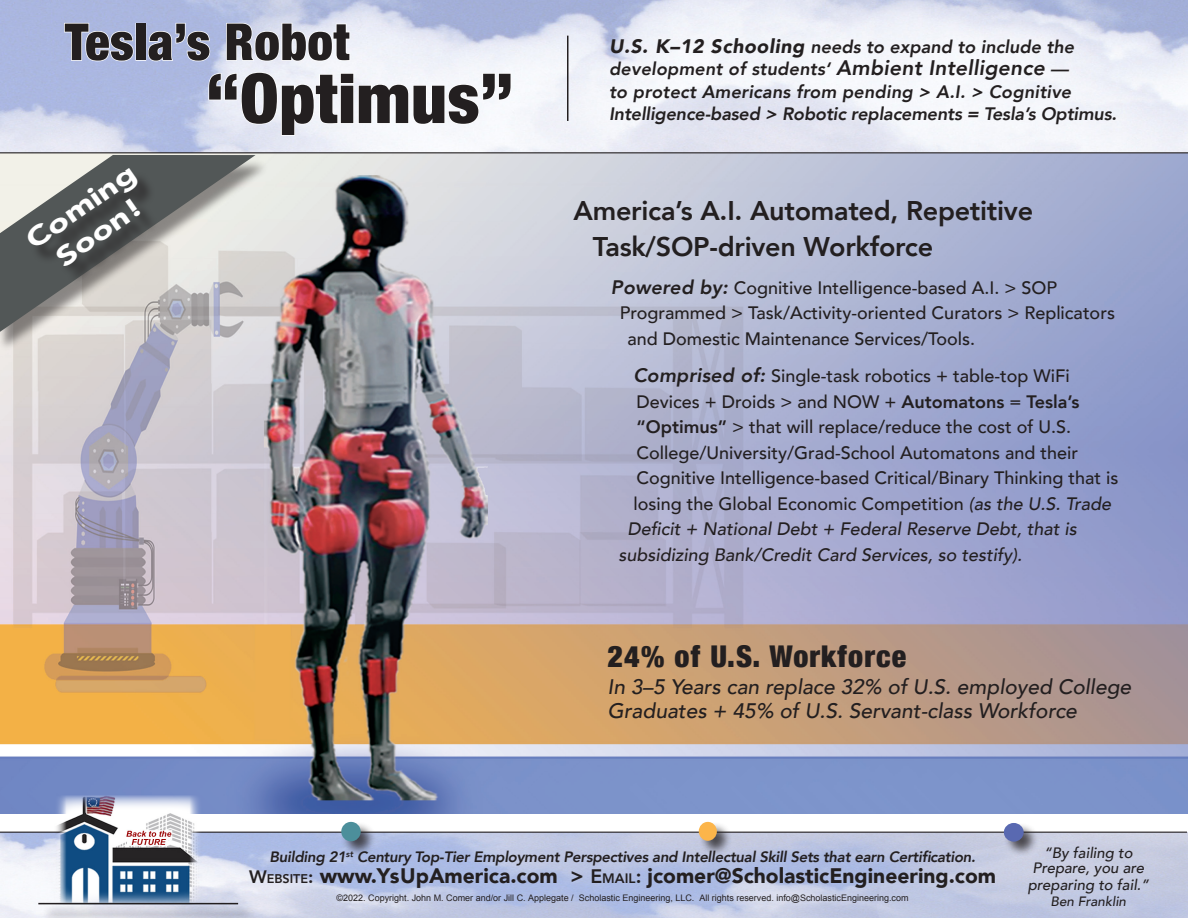
<style>
.page{position:relative;width:1188px;height:918px;background:#fff}
.page>*{position:absolute;margin:0;border:0;box-sizing:border-box;transform-origin:0 0}
.t1{font:900 condensed 69px "Helvetica Neue";letter-spacing:.01em;color:#231f20}
.t2{font:900 condensed 51px "Helvetica Neue";letter-spacing:.01em;color:#231f20}
.t3{font:900 condensed 30px "Helvetica Neue";letter-spacing:.04em;color:#231f20}
.t4{font:800 27px/36px "Avenir";letter-spacing:-.01em;color:#231f20}
.t5{font:900 27px/31.5px "Avenir";color:#fff;text-align:center;scale:1.3 1}
.t6{font:italic 500 21px/24px "Avenir";color:#231f20}
.t7{font:900 21px "Avenir";color:#231f20}
.t8{font:500 18px "Avenir";color:#231f20}
.t9{font:italic 800 18px/22.5px "Avenir";color:#231f20}
.t10{font:italic 500 18px "Avenir";color:#231f20}
.t11{font:italic 800 15px "Avenir";letter-spacing:-.02em;color:#231f20}
.t12{font:italic 500 15px/15px "Avenir";color:#231f20;text-align:center}
.t13{font:italic 500 13.5px "Avenir";color:#231f20}
.t14{font:9px "Arial";color:#231f20}
.s1{font-weight:900;font-size:19.5px}
.s2{font-size:21px}
.s3{font-weight:800;font-style:italic;font-size:19.5px}
.s4{font-weight:800}
.s5{font-style:italic}
.s6{font-weight:800;font-size:18px}
.s7{font-weight:800;font-size:12.6px}
.s8{font-weight:800;font-size:19.5px}
.s9{font-weight:800;font-size:13.65px}
</style>
<div class="page">
<img style="left:0;top:0;width:1188px;height:813px">
<hr style="left:0;top:832px;width:1187px;height:1px;background:#231f20">
<div style="left:341px;top:822px;width:35px;height:35px;background:#231f20;opacity:.75"></div>
<div style="left:341px;top:822px;width:20px;height:19px;background:#4c8f9b;border-radius:50%"></div>
<div style="left:699px;top:822px;width:33px;height:34px;background:#231f20;opacity:.75"></div>
<div style="left:699px;top:822px;width:18px;height:19px;background:#fcb54a;border-radius:50%"></div>
<div style="left:1004px;top:823px;width:35px;height:34px;background:#231f20;opacity:.75"></div>
<div style="left:1004px;top:823px;width:20px;height:19px;background:#5969b1;border-radius:50%"></div>
<hr style="left:567px;top:36px;width:1px;height:85px;background:#231f20">
<hr style="left:0;top:152px;width:1188px;height:1px;background:#231f20">
<div style="left:0;top:158px;width:269px;height:194px;background:#231f20;opacity:.5"></div>
<svg style="left:0;top:155px;width:256px;height:177px;background:#b3b3b0"></svg>
<div style="left:31px;top:171px;width:127px;height:113px;background:#231f20;opacity:.75"></div>
<img style="left:53px;top:795px;width:150px;height:108px">
<svg style="left:63px;top:22px;width:72px;height:40px;background:#bbc5e5"></svg>
<div style="left:135px;top:23px;width:11px;height:38px;border:2px solid #fff"></div>
<svg style="left:147px;top:22px;width:64px;height:40px;background:#bbc5e5"></svg>
<svg style="left:225px;top:22px;width:126px;height:40px"></svg>
<svg style="left:208px;top:71px;width:304px;height:65px"></svg>
<div style="left:42px;top:905px;width:214px;height:13px;background:#231f20;opacity:.75"></div>
<hr style="left:38px;top:903px;width:200px;height:1px;background:#231f20">
<p class="t2" style="left:65px;top:0;width:286px">Tesla’s Robot</p>
<p class="t1" style="left:206px;top:42px;width:309px">“Optimus”</p>
<p class="t5" style="left:19px;top:229px;width:99px;rotate:-35deg">Coming<br>Soon!</p>
<p class="t9" style="left:609px;top:36px;width:509px"><span class="s1">U.S. K–12 Schooling</span> needs to expand to include the development of students‘ <span class="s2">Ambient Intelligence</span> —<br>to protect Americans from pending &gt; A.I. &gt; Cognitive Intelligence-based &gt; Robotic replacements = Tesla’s Optimus.</p>
<p class="t4" style="left:593px;top:193px;width:442px;text-indent:-19px">America’s A.I. Automated, Repetitive<br>Task/SOP-driven Workforce</p>
<p class="t8" style="left:611px;top:272px;width:448px"><span class="s3">Powered by:</span> Cognitive Intelligence-based A.I. &gt; SOP</p>
<p class="t8" style="left:620px;top:297px;width:497px">Programmed &gt; Task/Activity-oriented Curators &gt; Replicators</p>
<p class="t8" style="left:627px;top:323px;width:349px">and Domestic Maintenance Services/Tools.</p>
<p class="t8" style="left:633px;top:360px;width:438px"><span class="s3">Comprised of:</span> Single-task robotics + table-top WiFi</p>
<p class="t8" style="left:636px;top:386px;width:445px">Devices + Droids &gt; and NOW + <span class="s4">Automatons</span> = <span class="s4">Tesla’s</span></p>
<p class="t8" style="left:636px;top:411px;width:436px"><span class="s4">“Optimus”</span> &gt; that will replace/reduce the cost of U.S.</p>
<p class="t8" style="left:636px;top:437px;width:443px">College/University/Grad-School Automatons and their</p>
<p class="t8" style="left:636px;top:462px;width:484px">Cognitive Intelligence-based Critical/Binary Thinking that is</p>
<p class="t8" style="left:633px;top:488px;width:479px">losing the Global Economic Competition <span class="s5">(as the U.S. Trade</span></p>
<p class="t10" style="left:627px;top:518px;width:451px">Deficit + National Debt + Federal Reserve Debt, that is</p>
<p class="t10" style="left:618px;top:544px;width:405px">subsidizing Bank/Credit Card Services, so testify).</p>
<p class="t3" style="left:608px;top:632px;width:300px">24% of U.S. Workforce</p>
<p class="t6" style="left:608px;top:675px;width:525px">In 3–5 Years can replace 32% of U.S. employed College<br>Graduates + 45% of U.S. Servant-class Workforce</p>
<p class="t11" style="left:270px;top:848px;width:708px">Building 21<sup>st</sup> Century Top-Tier Employment Perspectives and Intellectual Skill Sets that earn Certification.</p>
<p class="t7" style="left:249px;top:858px;width:749px"><span class="s6">W</span><span class="s7">EBSITE</span><span class="s6">:</span> www.YsUpAmerica.com <span class="s4">&gt;</span> <span class="s8">E</span> <span class="s9">MAIL</span><span class="s8">:</span> jcomer@ScholasticEngineering.com</p>
<p class="t14" style="left:337px;top:892px;width:573px">©2022. Copyright. John M. Comer and/or Jill C. Applegate / Scholastic Engineering, LLC. All rights reserved. info@ScholasticEngineering.com</p>
<p class="t12" style="left:1032px;top:846px;width:113px">“By failing to<br>Prepare, you are</p>
<p class="t12" style="left:1028px;top:878px;width:123px">preparing to fail.”</p>
<p class="t13" style="left:1051px;top:894px;width:77px">Ben Franklin</p>
</div>
